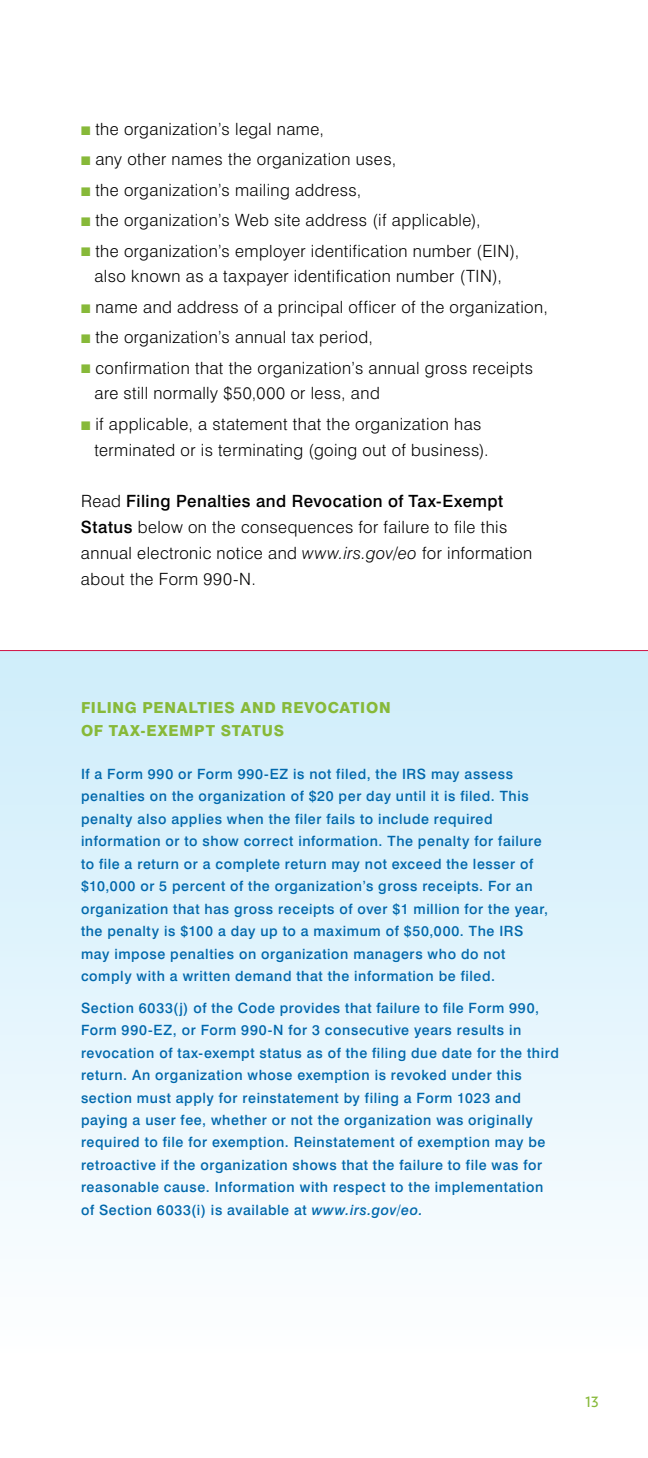
<style>
.page{position:relative;width:648px;height:1458px;background:#fff}
.page>*{position:absolute;margin:0;border:0;box-sizing:border-box;transform-origin:0 0}
.t1{font:18px "Verlag";color:#87b939}
.bulleted_text{font:300 16.88px/25.9px "Swiss 721 BT";letter-spacing:.025em;color:#000}
.boxed_sidebar_head{font:800 15.3px/22.5px "Swiss 721 BT";letter-spacing:.05em;color:#87b939}
.boxed_sidebar_text{font:500 14.17px/22.5px "Swiss 721 BT";letter-spacing:.045em;color:#0068ac}
.s1{color:#87b939}
.s2{color:#fff}
.s3{font-weight:500}
.s4{font-style:italic}
.s5{font-weight:300;font-size:16.88px;color:#d9f1fc}
</style>
<div class="page">
<div style="left:0;top:651px;width:648px;height:729px;background:linear-gradient(to bottom,#cdedfa,#fffeff)"></div>
<hr style="left:0;top:650px;width:648px;height:1px;background:#d31245">
<p class="bulleted_text" style="left:81px;top:116px;width:245px"><span class="s1">■</span> the organization’s legal name,</p>
<p class="bulleted_text" style="left:81px;top:146px;width:317px"><span class="s1">■</span> any other names the organization uses,</p>
<p class="bulleted_text" style="left:81px;top:177px;width:282px"><span class="s1">■</span> the organization’s mailing address,</p>
<p class="bulleted_text" style="left:81px;top:207px;width:401px"><span class="s1">■</span> the organization’s Web site address (if applicable),</p>
<p class="bulleted_text" style="left:81px;top:237px;width:440px;text-align:center"><span class="s1">■</span> the organization’s employer identification number (EIN), also known as a taxpayer identification number (TIN),</p>
<p class="bulleted_text" style="left:81px;top:294px;width:468px"><span class="s1">■</span> name and address of a principal officer of the organization,</p>
<p class="bulleted_text" style="left:81px;top:324px;width:293px"><span class="s1">■</span> the organization’s annual tax period,</p>
<p class="bulleted_text" style="left:95px;top:354px;width:440px;text-indent:-14px"><span class="s1">■</span> confirmation that the organization’s annual gross receipts are still normally $50,000 or less, and<span class="s2">,</span></p>
<p class="bulleted_text" style="left:81px;top:411px;width:406px;text-align:right"><span class="s1">■</span> if applicable, a statement that the organization has terminated or is terminating (going out of business).</p>
<p class="bulleted_text" style="left:81px;top:488px;width:453px">Read <span class="s3">Filing Penalties and Revocation of Tax-Exempt Status</span> below on the consequences for failure to file this annual electronic notice and <span class="s4">www.irs.gov/eo</span> for information about the Form 990-N .</p>
<p class="boxed_sidebar_head" style="left:81px;top:696px;width:311px">FILING PENALTIES AND REVOCATION<br>OF TAX-EXEMPT STATUS<span class="s5">,</span></p>
<p class="boxed_sidebar_text" style="left:81px;top:762px;width:469px">If a Form 990 or Form 990-EZ is not filed, the IRS may assess penalties on the organization of $20 per day until it is filed. This penalty also applies when the filer fails to include required information or to show correct information. The penalty for failure to file a return or a complete return may not exceed the lesser of $10,000 or 5 percent of the organization’s gross receipts. For an organization that has gross receipts of over $1 million for the year, the penalty is $100 a day up to a maximum of $50,000. The IRS may impose penalties on organization managers who do not comply with a written demand that the information be filed.</p>
<p class="boxed_sidebar_text" style="left:81px;top:996px;width:479px">Section 6033(j) of the Code provides that failure to file Form 990, Form 990-EZ, or Form 990-N for 3 consecutive years results in revocation of tax-exempt status as of the filing due date for the third return. An organization whose exemption is revoked under this section must apply for reinstatement by filing a Form 1023 and paying a user fee, whether or not the organization was originally required to file for exemption. Reinstatement of exemption may be retroactive if the organization shows that the failure to file was for reasonable cause. Information with respect to the implementation of Section 6033(i) is available at <span class="s4">www.irs.gov/eo.</span></p>
<p class="t1" style="left:585px;top:1387px;width:15px">13</p>
</div>
